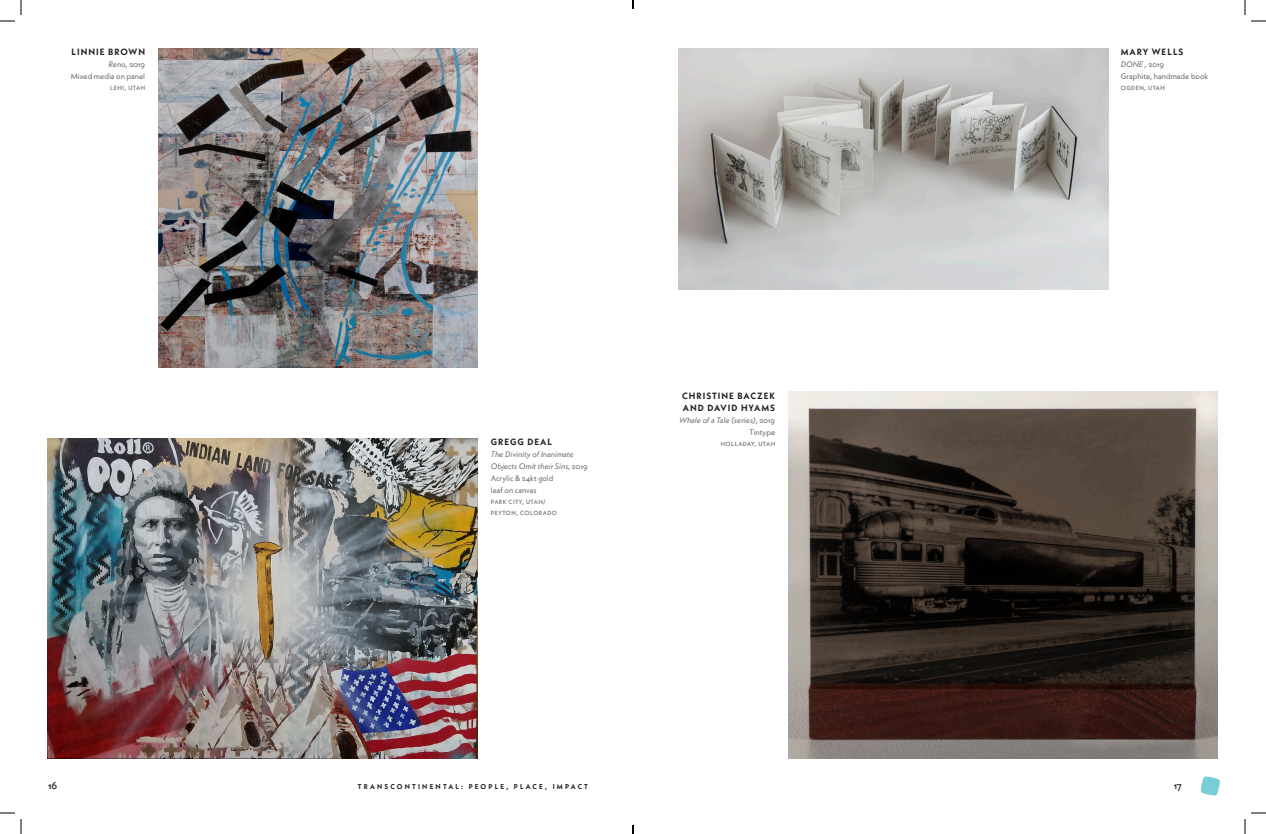
<style>
.page{position:relative;width:1266px;height:834px;background:#fff}
.page>*{position:absolute;margin:0;border:0;box-sizing:border-box;transform-origin:0 0}
.t1{font:500 10px "Neue Kabel";color:#231f20}
.t2{font:700 9px/12px "Neue Kabel";letter-spacing:.11em;color:#231f20}
.t3{font:italic 8px/12px "Neue Kabel";color:#6c6d70}
.t4{font:8px/12px "Neue Kabel";color:#6c6d70}
.t5{font:700 7px "Neue Kabel";letter-spacing:.31em;color:#231f20}
.t6{font:500 6px "Neue Kabel";letter-spacing:.085em;color:#6c6d70}
.s1{font-style:normal}
</style>
<div class="page">
<svg style="left:1201px;top:776px;width:19px;height:20px"></svg>
<img style="left:788px;top:392px;width:430px;height:367px">
<img style="left:48px;top:438px;width:429px;height:321px">
<img style="left:678px;top:48px;width:430px;height:242px">
<img style="left:159px;top:48px;width:318px;height:320px">
<svg style="left:0;top:0;width:22px;height:22px"></svg>
<svg style="left:0;top:812px;width:22px;height:22px"></svg>
<svg style="left:1244px;top:0;width:22px;height:22px"></svg>
<svg style="left:1244px;top:812px;width:22px;height:22px"></svg>
<svg style="left:632px;top:0;width:2px;height:9px"></svg>
<svg style="left:632px;top:825px;width:2px;height:9px"></svg>
<p class="t2" style="left:72px;top:46px;width:75px">LINNIE BROWN</p>
<p class="t3" style="left:109px;top:58px;width:38px">Reno, <span class="s1">2019</span></p>
<p class="t4" style="left:71px;top:70px;width:76px">Mixed media on panel</p>
<p class="t6" style="left:110px;top:84px;width:36px">LEHI, UTAH</p>
<p class="t2" style="left:682px;top:389px;width:95px">CHRISTINE BACZEK<br>AND DAVID HYAMS</p>
<p class="t3" style="left:679px;top:414px;width:98px">Whale of a Tale (series)<span class="s1">, 2019</span></p>
<p class="t4" style="left:750px;top:426px;width:27px">Tintype</p>
<p class="t2" style="left:491px;top:436px;width:63px">GREGG DEAL</p>
<p class="t6" style="left:721px;top:440px;width:56px">HOLLADAY, UTAH</p>
<p class="t3" style="left:491px;top:448px;width:98px">The Divinity of Inanimate<br>Objects Omit their Sins<span class="s1">, 2019</span></p>
<p class="t4" style="left:491px;top:472px;width:64px">Acrylic &amp; 24kt gold leaf on canvas</p>
<p class="t6" style="left:491px;top:498px;width:56px">PARK CITY, UTAH/</p>
<p class="t6" style="left:491px;top:509px;width:68px">PEYTON, COLORADO</p>
<p class="t2" style="left:1121px;top:46px;width:64px">MARY WELLS</p>
<p class="t3" style="left:1121px;top:58px;width:45px">DONE , <span class="s1">2019</span></p>
<p class="t4" style="left:1121px;top:70px;width:89px">Graphite, handmade book</p>
<p class="t6" style="left:1121px;top:84px;width:46px">OGDEN, UTAH</p>
<p class="t1" style="left:48px;top:779px;width:11px">16</p>
<p class="t5" style="left:358px;top:782px;width:232px">TRANSCONTINENTAL: PEOPLE, PLACE, IMPACT</p>
<p class="t1" style="left:1174px;top:779px;width:10px">17</p>
</div>
